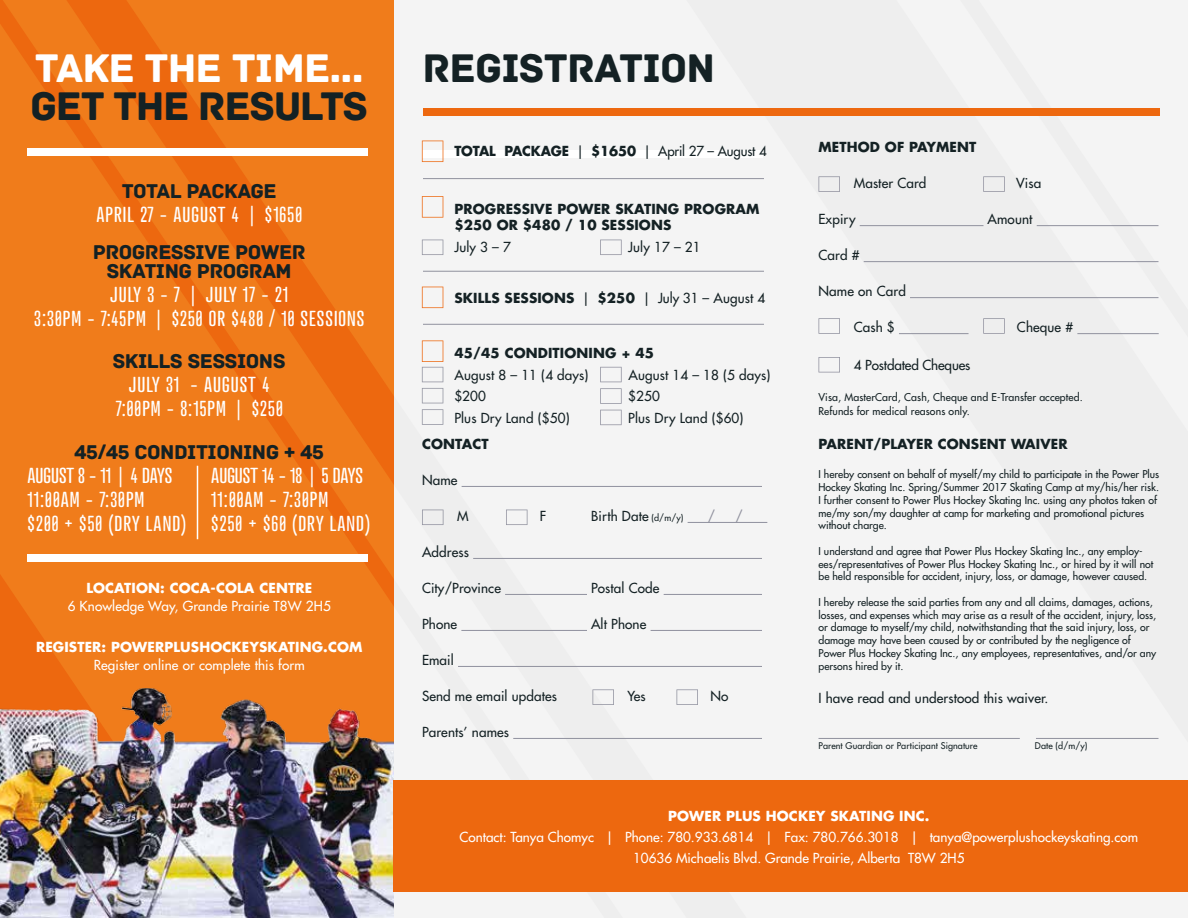
<style>
.page{position:relative;width:1188px;height:918px;background:#fff}
.page>*{position:absolute;margin:0;border:0;box-sizing:border-box;transform-origin:0 0}
.t1{font:42px "Archive";letter-spacing:-.025em;color:#142124}
.t2{font:42px "Archive";letter-spacing:-.02em;color:#fff}
.t3{font:500 21px/24px "Atrament";letter-spacing:.05em;color:#fff;text-align:center}
.t4{font:21px/18.5px "Archive";letter-spacing:-.025em;color:#142124;text-align:center}
.t5{font:500 21px "Atrament";color:#fff}
.t6{font:500 13.5px "Futura Std";letter-spacing:.01em;color:#142124}
.t7{font:500 13.5px/21px "Futura Std";color:#fff;text-align:center}
.t8{font:700 13.5px/16.5px "Futura Std";letter-spacing:.01em;color:#142124}
.t9{font:700 13.5px "Futura Std";letter-spacing:.01em;color:#fff}
.t10{font:700 13.5px "Futura Std";letter-spacing:-.01em;color:#142124}
.t11{font:500 13.5px "Futura Std";letter-spacing:-.01em;color:#142124}
.t12{font:500 13.5px "Futura Std";color:#90919e}
.t13{font:500 10.5px/12.8px "Futura Std";color:#142124}
.t14{font:500 9px "Futura Std";letter-spacing:.01em;color:#142124}
.s1{font-weight:500}
.s2{font-size:9px}
</style>
<div class="page">
<svg style="left:3px;top:0;width:391px;height:23px;background:#ef7818"></svg>
<svg style="left:0;top:23px;width:394px;height:665px;background:#ef7919"></svg>
<div style="left:27px;top:148px;width:341px;height:7px;background:#fff"></div>
<img style="left:0;top:688px;width:394px;height:230px">
<div style="left:27px;top:554px;width:341px;height:8px;background:#fff"></div>
<div style="left:394px;top:0;width:794px;height:918px;background:#f4f4f4"></div>
<div style="left:394px;top:485px;width:293px;height:433px;background:#f4f4f4"></div>
<div style="left:394px;top:607px;width:210px;height:311px;background:#f4f4f4"></div>
<div style="left:423px;top:108px;width:737px;height:8px;background:#ed680f"></div>
<hr style="left:462px;top:486px;width:300px;height:1px;background:#90919e">
<hr style="left:688px;top:522px;width:79px;height:1px;background:#90919e">
<hr style="left:473px;top:558px;width:289px;height:1px;background:#90919e">
<hr style="left:505px;top:594px;width:82px;height:1px;background:#90919e">
<hr style="left:664px;top:594px;width:98px;height:1px;background:#90919e">
<hr style="left:461px;top:630px;width:126px;height:1px;background:#90919e">
<hr style="left:651px;top:630px;width:111px;height:1px;background:#90919e">
<hr style="left:458px;top:666px;width:304px;height:1px;background:#90919e">
<hr style="left:513px;top:738px;width:249px;height:1px;background:#90919e">
<svg style="left:422px;top:510px;width:22px;height:15px"></svg>
<svg style="left:506px;top:510px;width:22px;height:15px"></svg>
<svg style="left:592px;top:689px;width:22px;height:16px"></svg>
<svg style="left:676px;top:689px;width:22px;height:16px"></svg>
<hr style="left:818px;top:738px;width:202px;height:1px;background:#90919e">
<hr style="left:1036px;top:738px;width:123px;height:1px;background:#90919e">
<div style="left:394px;top:780px;width:794px;height:111px;background:#ed680f"></div>
<hr style="left:860px;top:225px;width:123px;height:1px;background:#90919e">
<hr style="left:1037px;top:225px;width:121px;height:1px;background:#90919e">
<hr style="left:864px;top:261px;width:294px;height:1px;background:#90919e">
<hr style="left:910px;top:297px;width:248px;height:1px;background:#90919e">
<hr style="left:899px;top:333px;width:70px;height:1px;background:#90919e">
<hr style="left:1077px;top:333px;width:82px;height:1px;background:#90919e">
<svg style="left:818px;top:176px;width:22px;height:16px"></svg>
<svg style="left:983px;top:176px;width:22px;height:16px"></svg>
<svg style="left:818px;top:318px;width:22px;height:16px"></svg>
<svg style="left:818px;top:357px;width:22px;height:15px"></svg>
<svg style="left:983px;top:318px;width:22px;height:16px"></svg>
<hr style="left:197px;top:466px;width:1px;height:73px;background:#fff">
<div style="left:422px;top:151px;width:341px;height:7px;background:#fff"></div>
<svg style="left:422px;top:141px;width:21px;height:21px"></svg>
<svg style="left:422px;top:196px;width:21px;height:22px"></svg>
<svg style="left:422px;top:240px;width:21px;height:15px"></svg>
<svg style="left:600px;top:240px;width:22px;height:15px"></svg>
<svg style="left:422px;top:340px;width:21px;height:42px"></svg>
<svg style="left:600px;top:367px;width:22px;height:15px"></svg>
<svg style="left:422px;top:388px;width:21px;height:15px"></svg>
<svg style="left:422px;top:287px;width:21px;height:21px"></svg>
<hr style="left:423px;top:178px;width:341px;height:1px;background:#90919e">
<hr style="left:423px;top:271px;width:341px;height:1px;background:#90919e">
<hr style="left:423px;top:324px;width:341px;height:1px;background:#90919e">
<svg style="left:600px;top:388px;width:22px;height:16px"></svg>
<svg style="left:422px;top:409px;width:21px;height:16px"></svg>
<svg style="left:600px;top:410px;width:22px;height:15px"></svg>
<h1 class="t2" style="left:35px;top:44px;width:330px">TAKE THE TIME...</h1>
<h1 class="t1" style="left:30px;top:81px;width:340px">GET THE RESULTS</h1>
<h2 class="t4" style="left:122px;top:182px;width:157px">TOTAL PACKAGE</h2>
<h2 class="t3" style="left:96px;top:203px;width:207px">APRIL 27 – AUGUST 4 | $1650</h2>
<h2 class="t4" style="left:93px;top:243px;width:214px">PROGRESSIVE POWER<br>SKATING PROGRAM</h2>
<h2 class="t3" style="left:34px;top:283px;width:332px">JULY 3 – 7 | JULY 17 – 21<br>3:30PM – 7:45PM | $250 OR $480 / 10 SESSIONS</h2>
<h2 class="t4" style="left:113px;top:352px;width:175px">SKILLS SESSIONS</h2>
<h2 class="t3" style="left:116px;top:373px;width:168px">JULY 31 – AUGUST 4<br>7:00PM – 8:15PM | $250</h2>
<h2 class="t4" style="left:74px;top:443px;width:252px">45/45 CONDITIONING + 45</h2>
<h2 class="t5" style="left:28px;top:464px;width:146px">AUGUST 8 – 11 | 4 DAYS</h2>
<h2 class="t5" style="left:211px;top:464px;width:153px">AUGUST 14 – 18 | 5 DAYS</h2>
<h2 class="t3" style="left:28px;top:488px;width:118px">11:00AM – 7:30PM</h2>
<h2 class="t3" style="left:28px;top:488px;width:344px;text-align:left;text-indent:184px">11:00AM – 7:30PM<br>$200 + $50 (DRY LAND) $250 + $60 (DRY LAND)</h2>
<p class="t9" style="left:86px;top:579px;width:227px">LOCATION: COCA-COLA CENTRE</p>
<p class="t7" style="left:68px;top:596px;width:265px">6 Knowledge Way, Grande Prairie T8W 2H5</p>
<p class="t9" style="left:36px;top:638px;width:328px">REGISTER: POWERPLUSHOCKEYSKATING.COM</p>
<p class="t7" style="left:94px;top:655px;width:213px">Register online or complete this form</p>
<h1 class="t1" style="left:423px;top:44px;width:294px">REGISTRATION</h1>
<p class="t10" style="left:454px;top:142px;width:314px">TOTAL PACKAGE <span class="s1">|</span> $1650 <span class="s1">| April 27 – August 4</span></p>
<p class="t8" style="left:454px;top:200px;width:307px">PROGRESSIVE POWER SKATING PROGRAM $250 OR $480 / 10 SESSIONS</p>
<p class="t6" style="left:454px;top:238px;width:58px">July 3 – 7</p>
<p class="t6" style="left:628px;top:238px;width:74px">July 17 – 21</p>
<p class="t8" style="left:454px;top:289px;width:312px">SKILLS SESSIONS <span class="s1">|</span> $250 <span class="s1">| July 31 – August 4</span></p>
<p class="t8" style="left:454px;top:344px;width:201px">45/45 CONDITIONING + 45</p>
<p class="t6" style="left:454px;top:366px;width:136px">August 8 – 11 (4 days)</p>
<p class="t6" style="left:628px;top:366px;width:144px">August 14 – 18 (5 days)</p>
<p class="t6" style="left:454px;top:388px;width:33px">$200</p>
<p class="t6" style="left:628px;top:388px;width:33px">$250</p>
<p class="t6" style="left:454px;top:410px;width:117px">Plus Dry Land ($50)</p>
<p class="t6" style="left:628px;top:410px;width:117px">Plus Dry Land ($60)</p>
<p class="t8" style="left:422px;top:436px;width:68px">CONTACT</p>
<p class="t6" style="left:422px;top:472px;width:37px">Name</p>
<p class="t6" style="left:457px;top:508px;width:13px">M</p>
<p class="t6" style="left:540px;top:508px;width:8px">F</p>
<p class="t6" style="left:591px;top:508px;width:94px">Birth Date <span class="s2">(d/m/y)</span></p>
<p class="t12" style="left:708px;top:508px;width:9px">/</p>
<p class="t12" style="left:736px;top:508px;width:9px">/</p>
<p class="t6" style="left:422px;top:544px;width:49px">Address</p>
<p class="t6" style="left:422px;top:580px;width:80px">City/Province</p>
<p class="t6" style="left:591px;top:580px;width:70px">Postal Code</p>
<p class="t6" style="left:422px;top:616px;width:37px">Phone</p>
<p class="t6" style="left:591px;top:616px;width:57px">Alt Phone</p>
<p class="t6" style="left:422px;top:652px;width:33px">Email</p>
<p class="t6" style="left:422px;top:688px;width:137px">Send me email updates</p>
<p class="t6" style="left:627px;top:688px;width:20px">Yes</p>
<p class="t6" style="left:711px;top:688px;width:20px">No</p>
<p class="t6" style="left:422px;top:724px;width:89px">Parents’ names</p>
<p class="t8" style="left:818px;top:139px;width:159px">METHOD OF PAYMENT</p>
<p class="t6" style="left:854px;top:175px;width:74px">Master Card</p>
<p class="t6" style="left:1016px;top:175px;width:27px">Visa</p>
<p class="t6" style="left:818px;top:211px;width:39px">Expiry</p>
<p class="t6" style="left:988px;top:211px;width:47px">Amount</p>
<p class="t6" style="left:818px;top:247px;width:43px">Card #</p>
<p class="t6" style="left:818px;top:283px;width:89px">Name on Card</p>
<p class="t6" style="left:854px;top:319px;width:43px">Cash $</p>
<p class="t6" style="left:1017px;top:319px;width:58px">Cheque #</p>
<p class="t11" style="left:854px;top:356px;width:118px">4 Postdated Cheques</p>
<p class="t13" style="left:818px;top:391px;width:266px;line-height:13.5px">Visa, MasterCard, Cash, Cheque and E-Transfer accepted.<br>Refunds for medical reasons only.</p>
<p class="t8" style="left:818px;top:436px;width:251px">PARENT/PLAYER CONSENT WAIVER</p>
<p class="t13" style="left:818px;top:468px;width:342px">I hereby consent on behalf of myself/my child to participate in the Power Plus Hockey Skating Inc. Spring/Summer 2017 Skating Camp at my/his/her risk.<br>I further consent to Power Plus Hockey Skating Inc. using any photos taken of me/my son/my daughter at camp for marketing and promotional pictures without charge.</p>
<p class="t13" style="left:818px;top:545px;width:336px">I understand and agree that Power Plus Hockey Skating Inc., any employ&shy;ees/representatives of Power Plus Hockey Skating Inc., or hired by it will not be held responsible for accident, injury, loss, or damage, however caused.</p>
<p class="t13" style="left:818px;top:596px;width:339px">I hereby release the said parties from any and all claims, damages, actions, losses, and expenses which may arise as a result of the accident, injury, loss, or damage to myself/my child, notwithstanding that the said injury, loss, or damage may have been caused by or contributed by the negligence of Power Plus Hockey Skating Inc., any employees, representatives, and/or any persons hired by it.</p>
<p class="t6" style="left:818px;top:689px;width:231px">I have read and understood this waiver.</p>
<p class="t14" style="left:818px;top:740px;width:161px">Parent Guardian or Participant Signature</p>
<p class="t14" style="left:1035px;top:740px;width:54px">Date (d/m/y)</p>
<p class="t9" style="left:668px;top:807px;width:263px">POWER PLUS HOCKEY SKATING INC.</p>
<p class="t7" style="left:460px;top:826px;width:680px">Contact: Tanya Chomyc | Phone: 780.933.6814 | Fax: 780.766.3018 | tanya@powerplushockeyskating.com<br>10636 Michaelis Blvd. Grande Prairie, Alberta T8W 2H5</p>
</div>
